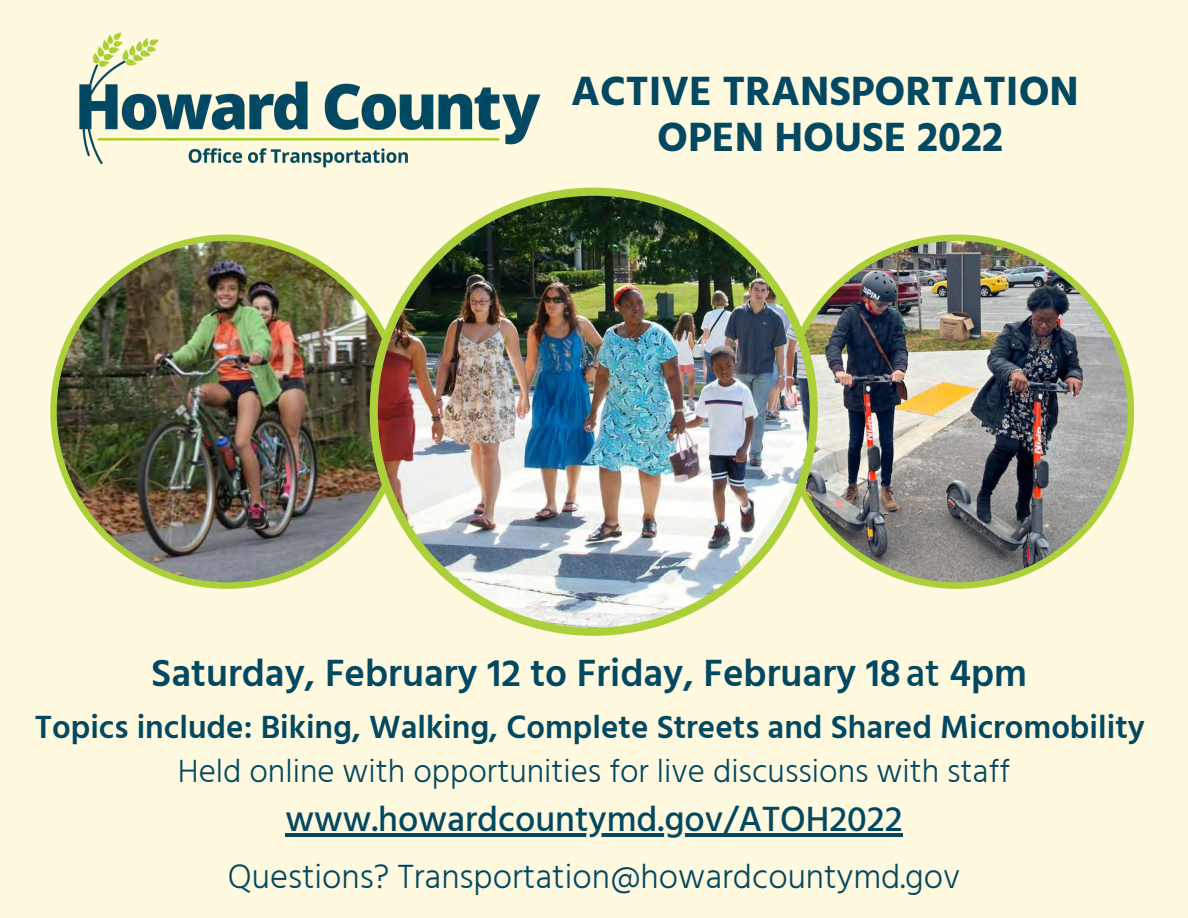
<style>
.page{position:relative;width:1188px;height:918px;background:#fff9df}
.page>*{position:absolute;margin:0;border:0;box-sizing:border-box;transform-origin:0 0}
.t1{font:700 42px "Hind Guntur";color:#024860}
.t2{font:600 39px "Hind Guntur";color:#024860}
.t3{font:500 36px "Hind Guntur";color:#024860}
.t4{font:300 34.5px "Hind Guntur";color:#024860}
.t5{font:600 33px "Hind Guntur";color:#024860}
.t6{font:300 33px "Hind Guntur";color:#024860}
.s1{font-weight:500}
</style>
<div class="page">
<img style="left:50px;top:234px;width:320px;height:355px">
<img style="left:79px;top:32px;width:462px;height:136px">
<img style="left:818px;top:234px;width:316px;height:355px">
<img style="left:370px;top:188px;width:448px;height:448px">
<hr style="left:285px;top:834px;width:618px;height:3px;background:#024860">
<p class="t1" style="left:571px;top:66px;width:509px">ACTIVE TRANSPORTATION</p>
<p class="t1" style="left:657px;top:112px;width:347px">OPEN HOUSE 2022</p>
<p class="t2" style="left:151px;top:649px;width:877px">Saturday, February 12 to Friday, February 18<span class="s1">at</span> 4pm</p>
<p class="t5" style="left:35px;top:707px;width:1111px">Topics include: Biking, Walking, Complete Streets and Shared Micromobility</p>
<p class="t6" style="left:178px;top:751px;width:834px">Held online with opportunities for live discussions with staff</p>
<p class="t3" style="left:285px;top:798px;width:619px">www.howardcountymd.gov/ATOH2022</p>
<p class="t4" style="left:228px;top:856px;width:734px">Questions? Transportation@howardcountymd.gov</p>
</div>
